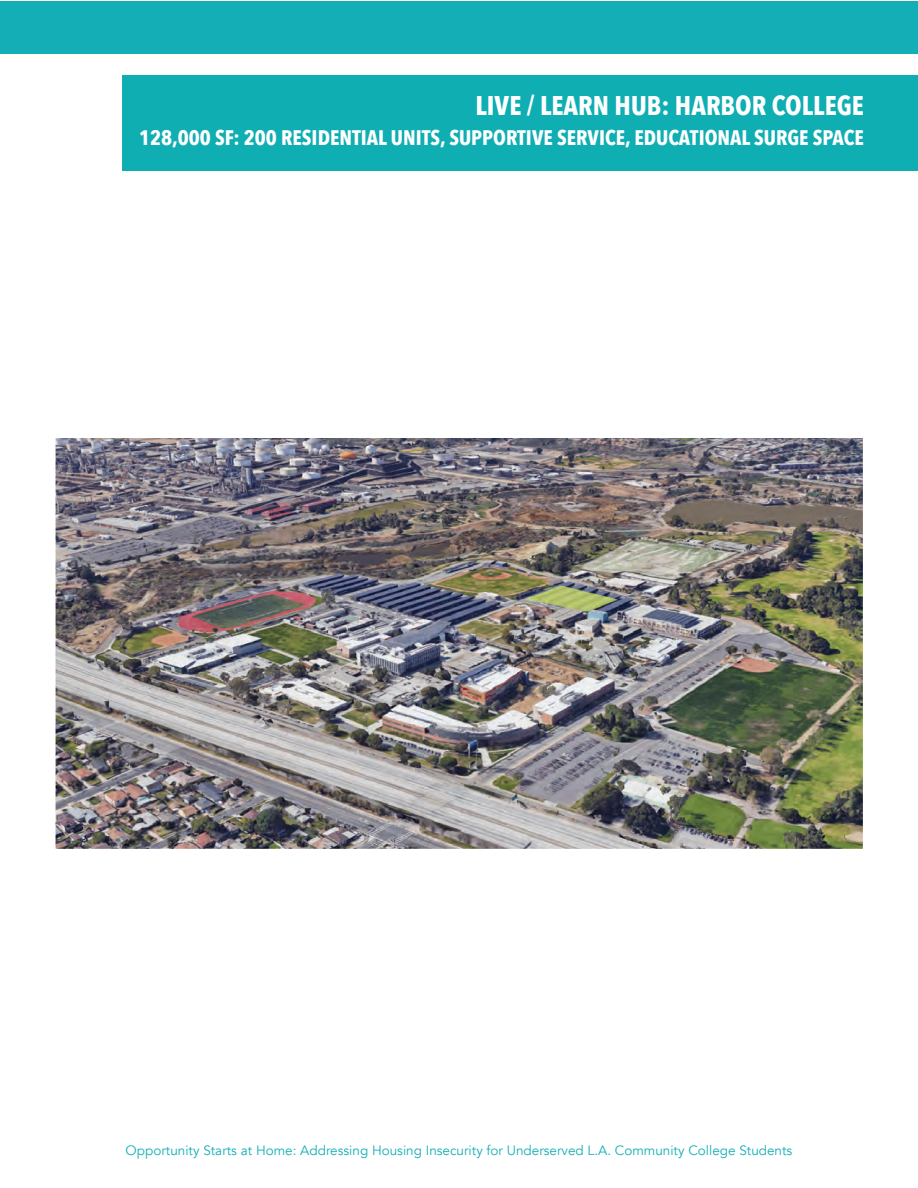
<style>
.page{position:relative;width:918px;height:1188px;background:#fff}
.page>*{position:absolute;margin:0;border:0;box-sizing:border-box;transform-origin:0 0}
.t1{font:700 27px "Avenir Next Condensed";color:#fff}
.t2{font:700 21px "Avenir Next Condensed";color:#fff}
.t3{font:13.5px "Avenir";color:#14afb6}
</style>
<div class="page">
<div style="left:1px;top:1px;width:917px;height:52px;background:#14afb6"></div>
<div style="left:122px;top:76px;width:796px;height:95px;background:#0faeb3"></div>
<img style="left:55px;top:438px;width:807px;height:410px">
<h1 class="t1" style="left:475px;top:89px;width:390px">LIVE / LEARN HUB: HARBOR COLLEGE</h1>
<h2 class="t2" style="left:139px;top:125px;width:726px">128,000 SF: 200 RESIDENTIAL UNITS, SUPPORTIVE SERVICE, EDUCATIONAL SURGE SPACE</h2>
<p class="t3" style="left:126px;top:1142px;width:668px">Opportunity Starts at Home: Addressing Housing Insecurity for Underserved L.A. Community College Students</p>
</div>
